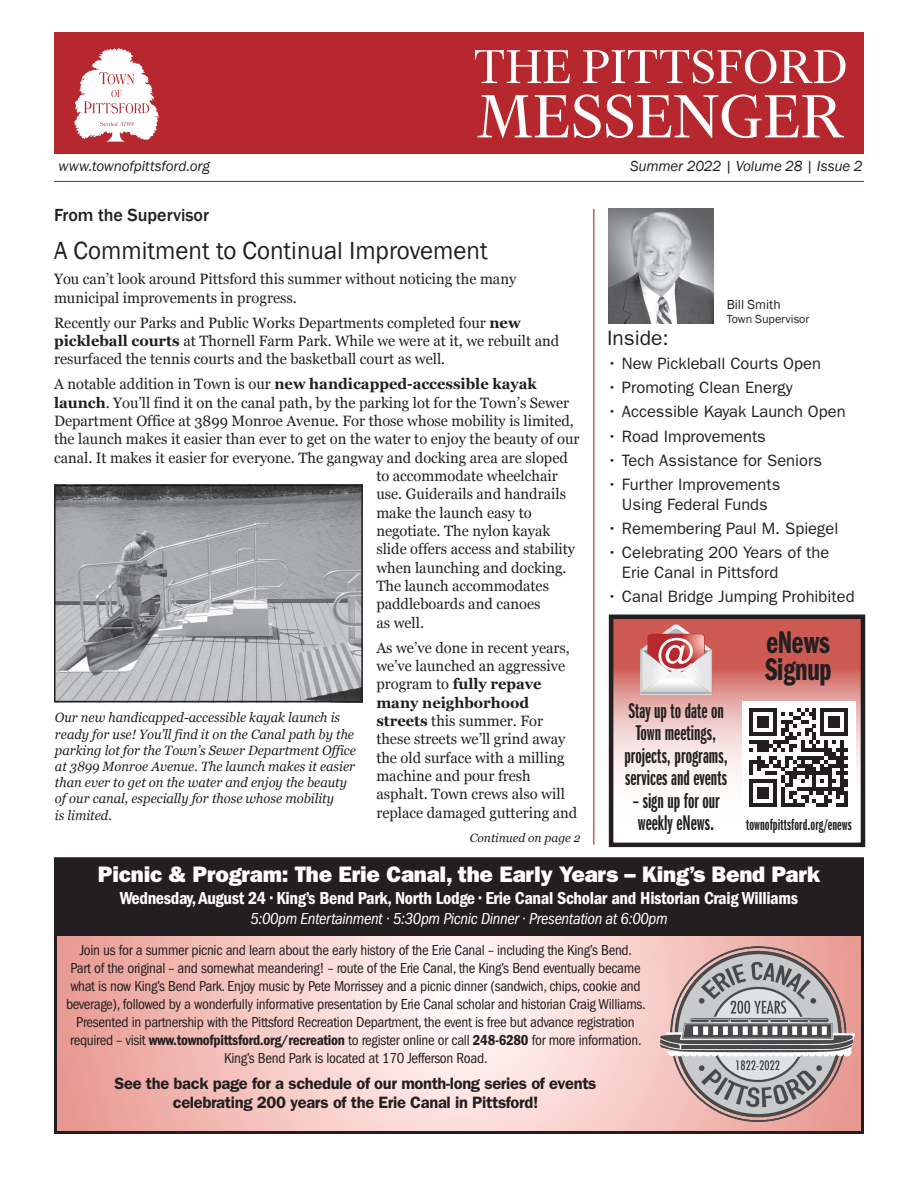
<style>
.page{position:relative;width:918px;height:1188px;background:#fff}
.page>*{position:absolute;margin:0;border:0;box-sizing:border-box;transform-origin:0 0}
.t1{font:32.4px/26.8px "ITC Franklin Gothic Std Dm Cp";letter-spacing:-.01em;color:#231f20;scale:.94 1}
.t2{font:25.5px "Franklin Gothic";color:#231f20}
.t3{font:22.5px "ITC Franklin Gothic Std Hvy";letter-spacing:-.01em;color:#fff}
.t4{font:22.05px/22.5px "ITC Franklin Gothic Std Dm X Cp";color:#231f20;text-align:center}
.t5{font:21px "ITC Franklin Gothic Std";color:#231f20}
.t6{font:18px "ITC Franklin Gothic Std Dm Cd";letter-spacing:-.02em;color:#fff}
.t7{font:500 18px "Franklin Gothic";color:#231f20}
.t8{font:16.5px/19.8px "ITC Franklin Gothic Std";color:#231f20;text-align:center}
.t9{font:600 16.5px/19.8px "ITC Franklin Gothic Std";letter-spacing:-.02em;color:#231f20;text-align:center}
.t10{font:italic condensed 16.5px "ITC Franklin Gothic Std";letter-spacing:-.02em;color:#fff}
.t11{font:16.5px "ITC Franklin Gothic Std Dm X Cp";letter-spacing:.005em;color:#231f20}
.t12{font:15px/18.3px "Georgia";color:#231f20}
.t13{font:condensed 15px/18px "ITC Franklin Gothic Std";letter-spacing:-.02em;color:#231f20;text-align:center}
.t14{font:700 15px "Georgia";color:#231f20}
.t15{font:italic 15px "Franklin Gothic";letter-spacing:-.01em;color:#231f20}
.t16{font:italic 13.5px/16.2px "Georgia";color:#231f20;scale:.96 1}
.t17{font:13.5px "Franklin Gothic";color:#231f20}
.t18{font:italic 12px "Georgia";color:#231f20}
.t19{font:12px "Franklin Gothic";color:#231f20}
.s1{font-weight:700}
.s2{font-weight:400}
.s3{font-family:"ITC Franklin Gothic Std Dm Cd";font-stretch:normal}
</style>
<div class="page">
<hr style="left:54px;top:181px;width:810px;height:1px;background:#b6282d">
<div style="left:54px;top:32px;width:810px;height:122px;background:#b6282d"></div>
<svg style="left:74px;top:48px;width:85px;height:94px"></svg>
<img style="left:475px;top:49px;width:371px;height:89px">
<img style="left:609px;top:209px;width:105px;height:114px">
<hr style="left:593px;top:209px;width:1px;height:636px;background:#b6282d">
<svg style="left:58px;top:936px;width:802px;height:194px;background:#f6cec9"></svg>
<div style="left:57px;top:860px;width:804px;height:36px;background:#231f20"></div>
<div style="left:57px;top:885px;width:804px;height:31px;background:#231f20"></div>
<div style="left:57px;top:906px;width:804px;height:30px;background:#231f20"></div>
<div style="left:54px;top:857px;width:810px;height:277px;border:3px solid #231f20"></div>
<img style="left:57px;top:488px;width:303px;height:211px">
<div style="left:54px;top:485px;width:309px;height:217px;border:2px solid #231f20"></div>
<img style="left:661px;top:946px;width:193px;height:175px">
<svg style="left:614px;top:620px;width:246px;height:155px;background:#de9793"></svg>
<div style="left:609px;top:615px;width:256px;height:232px;border:4px solid #231f20"></div>
<svg style="left:640px;top:624px;width:72px;height:71px"></svg>
<div style="left:742px;top:701px;width:113px;height:113px;background:#fff"></div>
<svg style="left:749px;top:708px;width:99px;height:99px"></svg>
<p class="t15" style="left:58px;top:157px;width:153px">www.townofpittsford.org</p>
<p class="t15" style="left:630px;top:157px;width:234px">Summer 2022 | Volume 28 | Issue 2</p>
<p class="t7" style="left:54px;top:204px;width:157px">From the Supervisor</p>
<h2 class="t2" style="left:54px;top:235px;width:435px">A Commitment to Continual Improvement</h2>
<p class="t12" style="left:54px;top:270px;width:464px">You can’t look around Pittsford this summer without noticing the many municipal improvements in progress.</p>
<p class="t12" style="left:54px;top:313px;width:507px">Recently our Parks and Public Works Departments completed four <span class="s1">new pickleball courts</span> at Thornell Farm Park. While we were at it, we rebuilt and resurfaced the tennis courts and the basketball court as well.</p>
<p class="t14" style="left:54px;top:373px;width:484px"><span class="s2">A notable addition in Town is our</span> new handicapped-accessible kayak</p>
<p class="t12" style="left:54px;top:393px;width:517px"><span class="s1">launch</span>. You’ll find it on the canal path, by the parking lot for the Town’s Sewer</p>
<p class="t12" style="left:54px;top:412px;width:521px">Department Office at 3899 Monroe Avenue. For those whose mobility is limited,</p>
<p class="t12" style="left:54px;top:430px;width:527px">the launch makes it easier than ever to get on the water to enjoy the beauty of our</p>
<p class="t12" style="left:54px;top:448px;width:515px">canal. It makes it easier for everyone. The gangway and docking area are sloped</p>
<p class="t12" style="left:376px;top:467px;width:183px">to accommodate wheelchair</p>
<p class="t12" style="left:376px;top:485px;width:191px">use. Guiderails and handrails</p>
<p class="t12" style="left:376px;top:503px;width:157px">make the launch easy to</p>
<p class="t12" style="left:376px;top:522px;width:176px">negotiate. The nylon kayak</p>
<p class="t12" style="left:376px;top:540px;width:200px">slide offers access and stability</p>
<p class="t12" style="left:376px;top:558px;width:192px">when launching and docking.</p>
<p class="t12" style="left:376px;top:577px;width:174px">The launch accommodates</p>
<p class="t12" style="left:376px;top:595px;width:166px">paddleboards and canoes</p>
<p class="t12" style="left:376px;top:613px;width:49px">as well.</p>
<p class="t12" style="left:376px;top:638px;width:203px">As we’ve done in recent years, we’ve launched an aggressive program to <span class="s1">fully repave many neighborhood streets</span> this summer. For these streets we’ll grind away the old surface with a milling machine and pour fresh asphalt. Town crews also will replace damaged guttering and</p>
<p class="t17" style="left:727px;top:296px;width:56px">Bill Smith</p>
<p class="t19" style="left:727px;top:312px;width:84px">Town Supervisor</p>
<h3 class="t5" style="left:607px;top:326px;width:63px">Inside:</h3>
<p class="t8" style="left:607px;top:354px;width:215px">• New Pickleball Courts Open</p>
<p class="t8" style="left:607px;top:378px;width:187px">• Promoting Clean Energy</p>
<p class="t8" style="left:607px;top:402px;width:240px">• Accessible Kayak Launch Open</p>
<p class="t8" style="left:607px;top:426px;width:160px">• Road Improvements</p>
<p class="t8" style="left:607px;top:450px;width:217px">• Tech Assistance for Seniors</p>
<p class="t8" style="left:607px;top:474px;width:175px">• Further Improvements<br>Using Federal Funds</p>
<p class="t8" style="left:607px;top:518px;width:233px">• Remembering Paul M. Spiegel</p>
<p class="t8" style="left:622px;top:542px;width:209px;text-align:left;text-indent:-15px">• Celebrating 200 Years of the<br>Erie Canal in Pittsford</p>
<p class="t8" style="left:607px;top:586px;width:249px">• Canal Bridge Jumping Prohibited</p>
<h1 class="t1" style="left:765px;top:630px;width:72px">eNews<br>Signup</h1>
<h3 class="t4" style="left:624px;top:700px;width:105px">Stay up to date on<br>Town meetings, projects, programs, services and events</h3>
<h3 class="t4" style="left:632px;top:790px;width:89px;text-align:left">– sign up for our weekly eNews.</h3>
<p class="t16" style="left:55px;top:709px;width:315px">Our new handicapped-accessible kayak launch is ready for use! You’ll find it on the Canal path by the parking lot for the Town’s Sewer Department Office at 3899 Monroe Avenue. The launch makes it easier than ever to get on the water and enjoy the beauty of our canal, especially for those whose mobility<br>is limited.</p>
<p class="t11" style="left:746px;top:816px;width:107px">townofpittsford.org/enews</p>
<p class="t18" style="left:470px;top:829px;width:112px">Continued on page 2</p>
<h3 class="t3" style="left:98px;top:861px;width:724px">Picnic &amp; Program: The Erie Canal, the Early Years – King’s Bend Park</h3>
<p class="t6" style="left:120px;top:888px;width:680px">Wednesday, August 24 • King’s Bend Park, North Lodge • Erie Canal Scholar and Historian Craig Williams</p>
<p class="t10" style="left:250px;top:909px;width:419px">5:00pm Entertainment • 5:30pm Picnic Dinner • Presentation at 6:00pm</p>
<p class="t13" style="left:66px;top:942px;width:581px">Join us for a summer picnic and learn about the early history of the Erie Canal – including the King’s Bend.<br>Part of the original – and somewhat meandering! – route of the Erie Canal, the King’s Bend eventually became what is now King’s Bend Park. Enjoy music by Pete Morrissey and a picnic dinner (sandwich, chips, cookie and beverage), followed by a wonderfully informative presentation by Erie Canal scholar and historian Craig Williams.<br>Presented in partnership with the Pittsford Recreation Department, the event is free but advance registration required – visit <span class="s3">www.townofpittsford.org/recreation</span> to register online or call <span class="s3">248-6280</span> for more information.<br>King’s Bend Park is located at 170 Jefferson Road.</p>
<p class="t9" style="left:115px;top:1073px;width:483px">See the back page for a schedule of our month-long series of events celebrating 200 years of the Erie Canal in Pittsford!</p>
</div>
